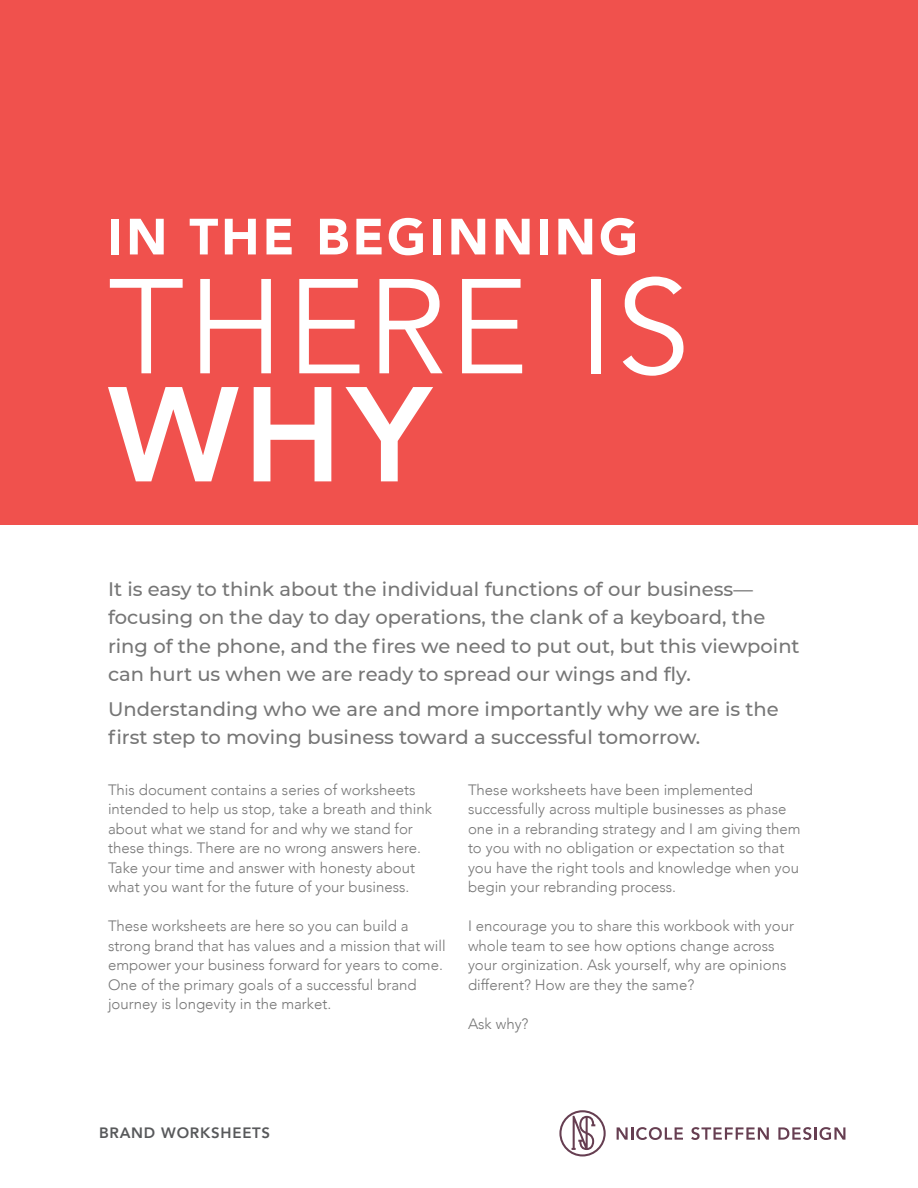
<style>
.page{position:relative;width:918px;height:1188px;background:#fff}
.page>*{position:absolute;margin:0;border:0;box-sizing:border-box;transform-origin:0 0}
.t1{font:133.2px "Avenir";letter-spacing:.02em;color:#fff}
.t2{font:800 133.2px "Avenir";color:#fff}
.t3{font:900 50.4px "Avenir";letter-spacing:.065em;color:#fff}
.t4{font:500 19.5px/28.5px "Montserrat";color:#767676}
.t5{font:300 15px/19.5px "Avenir";color:#767676}
.t6{font:800 15px "Avenir";letter-spacing:.05em;color:#58595b}
</style>
<div class="page">
<div style="left:0;top:0;width:918px;height:525px;background:#f0514d"></div>
<svg style="left:559px;top:1110px;width:47px;height:46px"></svg>
<svg style="left:617px;top:1127px;width:66px;height:13px"></svg>
<svg style="left:691px;top:1127px;width:78px;height:13px"></svg>
<svg style="left:778px;top:1127px;width:67px;height:13px"></svg>
<h2 class="t3" style="left:108px;top:194px;width:532px">IN THE BEGINNING</h2>
<h1 class="t1" style="left:108px;top:248px;width:584px">THERE IS</h1>
<h1 class="t2" style="left:108px;top:331px;width:325px">WHY</h1>
<p class="t4" style="left:108px;top:574px;width:693px">It is easy to think about the individual functions of our business— focusing on the day to day operations, the clank of a keyboard, the ring of the phone, and the fires we need to put out, but this viewpoint can hurt us when we are ready to spread our wings and fly.</p>
<h3 class="t4" style="left:108px;top:694px;width:672px">Understanding who we are and more importantly why we are is the first step to moving business toward a successful tomorrow.</h3>
<p class="t5" style="left:108px;top:780px;width:326px">This document contains a series of worksheets intended to help us stop, take a breath and think about what we stand for and why we stand for these things. There are no wrong answers here.<br>Take your time and answer with honesty about what you want for the future of your business.</p>
<p class="t5" style="left:108px;top:916px;width:339px">These worksheets are here so you can build a strong brand that has values and a mission that will empower your business forward for years to come.<br>One of the primary goals of a successful brand journey is longevity in the market.</p>
<p class="t5" style="left:468px;top:780px;width:334px">These worksheets have been implemented successfully across multiple businesses as phase one in a rebranding strategy and I am giving them to you with no obligation or expectation so that you have the right tools and knowledge when you begin your rebranding process.</p>
<p class="t5" style="left:468px;top:916px;width:328px">I encourage you to share this workbook with your whole team to see how options change across your orginization. Ask yourself, why are opinions different? How are they the same?</p>
<p class="t5" style="left:468px;top:1014px;width:62px">Ask why?</p>
<p class="t6" style="left:99px;top:1121px;width:173px">BRAND WORKSHEETS</p>
</div>
